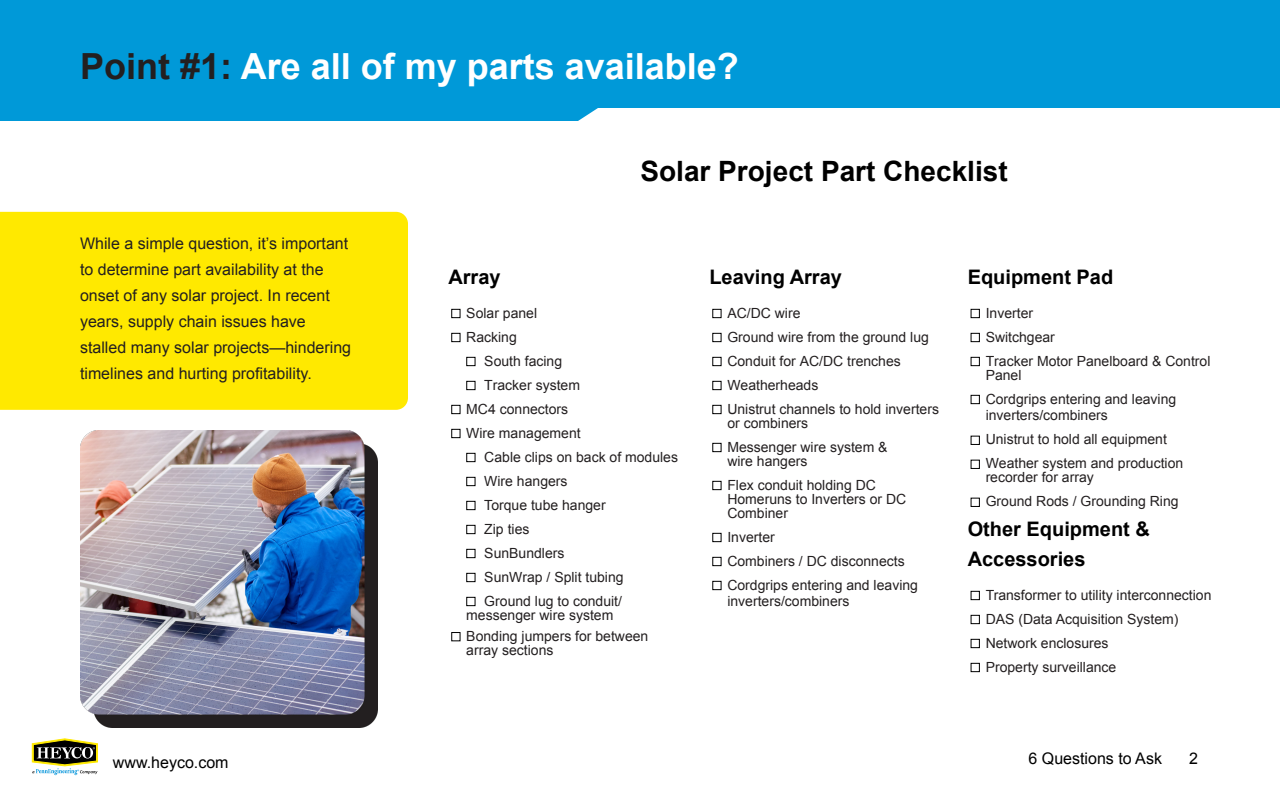
<style>
.page{position:relative;width:1280px;height:800px;background:#fff}
.page>*{position:absolute;margin:0;border:0;box-sizing:border-box;transform-origin:0 0}
.t1{font:700 36px "Arial";color:#fff}
.t2{font:700 28px "Arial";color:#000}
.t3{font:700 20px/30px "Arial";color:#000}
.Body_Copy{font:16px/26px "Arial";color:#231f20}
.t4{font:16px "Arial";color:#000}
.List{font:14px/14px "Arial";color:#231f20}
.s1{color:#231f20}
.s2{color:#000}
</style>
<div class="page">
<svg style="left:32px;top:739px;width:66px;height:36px"></svg>
<div style="left:0;top:0;width:1280px;height:121px;background:#0099d8"></div>
<div style="left:0;top:212px;width:408px;height:198px;background:#ffe900"></div>
<img style="left:80px;top:430px;width:298px;height:298px">
<h1 class="t1" style="left:80px;top:42px;width:660px"><span class="s1">Point #1:</span> Are all of my parts available?</h1>
<p class="Body_Copy" style="left:80px;top:231px;width:273px">While a simple question, it’s important to determine part availability at the onset of any solar project. In recent years, supply chain issues have stalled many solar projects—hindering timelines and hurting profitability.</p>
<h2 class="t2" style="left:640px;top:153px;width:369px">Solar Project Part Checklist</h2>
<h3 class="t3" style="left:448px;top:262px;width:54px">Array</h3>
<p class="List" style="left:451px;top:306px;width:87px"><span class="s2">■</span> Solar panel</p>
<p class="List" style="left:451px;top:330px;width:67px"><span class="s2">■</span> Racking</p>
<p class="List" style="left:466px;top:354px;width:97px"><span class="s2">■</span> South facing</p>
<p class="List" style="left:466px;top:378px;width:115px"><span class="s2">■</span> Tracker system</p>
<p class="List" style="left:451px;top:402px;width:118px"><span class="s2">■</span> MC4 connectors</p>
<p class="List" style="left:451px;top:426px;width:131px"><span class="s2">■</span> Wire management</p>
<p class="List" style="left:466px;top:450px;width:213px"><span class="s2">■</span> Cable clips on back of modules</p>
<p class="List" style="left:466px;top:474px;width:103px"><span class="s2">■</span> Wire hangers</p>
<p class="List" style="left:466px;top:498px;width:141px"><span class="s2">■</span> Torque tube hanger</p>
<p class="List" style="left:466px;top:522px;width:65px"><span class="s2">■</span> Zip ties</p>
<p class="List" style="left:466px;top:546px;width:100px"><span class="s2">■</span> SunBundlers</p>
<p class="List" style="left:466px;top:570px;width:159px"><span class="s2">■</span> SunWrap / Split tubing</p>
<p class="List" style="left:466px;top:594px;width:157px"><span class="s2">■</span> Ground lug to conduit/ messenger wire system</p>
<p class="List" style="left:466px;top:629px;width:184px;text-indent:-15px"><span class="s2">■</span> Bonding jumpers for between array sections</p>
<h3 class="t3" style="left:709px;top:262px;width:134px">Leaving Array</h3>
<p class="List" style="left:712px;top:306px;width:90px"><span class="s2">■</span> AC/DC wire</p>
<p class="List" style="left:712px;top:330px;width:218px"><span class="s2">■</span> Ground wire from the ground lug</p>
<p class="List" style="left:712px;top:354px;width:190px"><span class="s2">■</span> Conduit for AC/DC trenches</p>
<p class="List" style="left:712px;top:378px;width:108px"><span class="s2">■</span> Weatherheads</p>
<p class="List" style="left:727px;top:402px;width:213px;text-indent:-15px"><span class="s2">■</span> Unistrut channels to hold inverters or combiners</p>
<p class="List" style="left:727px;top:440px;width:162px;text-indent:-15px"><span class="s2">■</span> Messenger wire system &amp; wire hangers</p>
<p class="List" style="left:727px;top:478px;width:180px;text-indent:-15px"><span class="s2">■</span> Flex conduit holding DC<br>Homeruns to Inverters or DC<br>Combiner</p>
<p class="List" style="left:712px;top:530px;width:64px"><span class="s2">■</span> Inverter</p>
<p class="List" style="left:712px;top:554px;width:194px"><span class="s2">■</span> Combiners / DC disconnects</p>
<p class="List" style="left:727px;top:576px;width:192px;line-height:16.8px;text-indent:-15px"><span class="s2">■</span> Cordgrips entering and leaving inverters/combiners</p>
<h3 class="t3" style="left:968px;top:262px;width:147px">Equipment Pad</h3>
<p class="List" style="left:971px;top:306px;width:64px"><span class="s2">■</span> Inverter</p>
<p class="List" style="left:971px;top:330px;width:86px"><span class="s2">■</span> Switchgear</p>
<p class="List" style="left:986px;top:354px;width:226px;text-indent:-15px"><span class="s2">■</span> Tracker Motor Panelboard &amp; Control<br>Panel</p>
<p class="List" style="left:986px;top:390px;width:192px;line-height:16.8px;text-indent:-15px"><span class="s2">■</span> Cordgrips entering and leaving inverters/combiners</p>
<p class="List" style="left:971px;top:433px;width:198px"><span class="s2">■</span> Unistrut to hold all equipment</p>
<p class="List" style="left:986px;top:457px;width:199px;text-indent:-15px"><span class="s2">■</span> Weather system and production recorder for array</p>
<p class="List" style="left:971px;top:495px;width:209px"><span class="s2">■</span> Ground Rods / Grounding Ring</p>
<h3 class="t3" style="left:968px;top:514px;width:184px">Other Equipment &amp;<br>Accessories</h3>
<p class="List" style="left:971px;top:588px;width:242px"><span class="s2">■</span> Transformer to utility interconnection</p>
<p class="List" style="left:971px;top:612px;width:209px"><span class="s2">■</span> DAS (Data Acquisition System)</p>
<p class="List" style="left:971px;top:636px;width:139px"><span class="s2">■</span> Network enclosures</p>
<p class="List" style="left:971px;top:660px;width:147px"><span class="s2">■</span> Property surveillance</p>
<p class="t4" style="left:113px;top:752px;width:117px">www.heyco.com</p>
<p class="t4" style="left:1029px;top:748px;width:135px">6 Questions to Ask</p>
<p class="t4" style="left:1189px;top:748px;width:10px">2</p>
</div>
